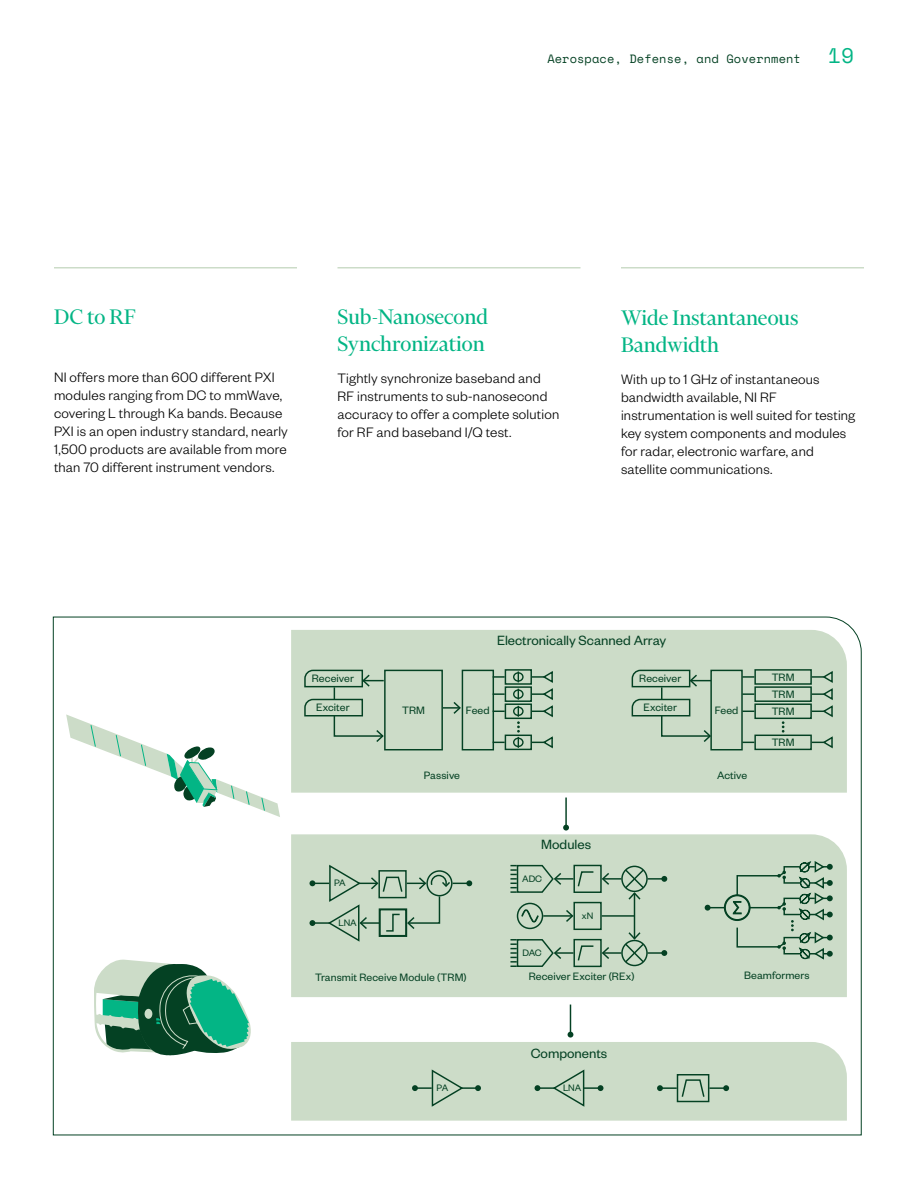
<style>
.page{position:relative;width:918px;height:1188px;background:#fff}
.page>*{position:absolute;margin:0;border:0;box-sizing:border-box;transform-origin:0 0}
.t1{font:24px/27px "Financier Display";color:#03b585}
.t2{font:21px "Space Mono";color:#03b585}
.t3{font:300 15px/18px "Founders Grotesk";letter-spacing:.015em;color:#000}
.t4{font:14.7px "Founders Grotesk";color:#044123}
.t5{font:12px "Space Mono";letter-spacing:.01em;color:#044123}
.t6{font:11.7px/17px "Founders Grotesk";letter-spacing:.01em;color:#044123;text-align:justify}
.t7{font:10.35px "Founders Grotesk";letter-spacing:-.02em;color:#044123}
</style>
<div class="page">
<svg style="left:53px;top:616px;width:809px;height:520px"></svg>
<svg style="left:412px;top:1069px;width:69px;height:39px;background:#b9cdb8"></svg>
<svg style="left:535px;top:1069px;width:69px;height:39px;background:#b9cdb8"></svg>
<div style="left:677px;top:1074px;width:32px;height:28px;border:1px solid #044123"></div>
<svg style="left:657px;top:1079px;width:72px;height:19px"></svg>
<hr style="left:570px;top:1005px;width:1px;height:30px;background:#044123">
<svg style="left:568px;top:1032px;width:5px;height:6px"></svg>
<hr style="left:565px;top:798px;width:2px;height:30px;background:#044123">
<svg style="left:563px;top:825px;width:6px;height:6px"></svg>
<div style="left:291px;top:630px;width:556px;height:163px;background:#ccdcc8"></div>
<svg style="left:443px;top:700px;width:19px;height:15px"></svg>
<svg style="left:304px;top:669px;width:81px;height:75px;background:#b7ccb7"></svg>
<div style="left:462px;top:670px;width:31px;height:80px;background:#ccdcc8"></div>
<div style="left:462px;top:670px;width:32px;height:80px;border:1px solid #044123"></div>
<svg style="left:493px;top:676px;width:12px;height:2px"></svg>
<svg style="left:493px;top:693px;width:12px;height:2px"></svg>
<svg style="left:493px;top:711px;width:12px;height:1px"></svg>
<svg style="left:493px;top:742px;width:12px;height:1px"></svg>
<div style="left:513px;top:672px;width:11px;height:10px;border:1px solid #044123;border-radius:50%"></div>
<div style="left:513px;top:689px;width:11px;height:10px;border:1px solid #044123;border-radius:50%"></div>
<div style="left:513px;top:706px;width:11px;height:10px;border:1px solid #044123;border-radius:50%"></div>
<div style="left:513px;top:738px;width:11px;height:9px;border:1px solid #044123;border-radius:50%"></div>
<div style="left:505px;top:669px;width:27px;height:16px;border:1px solid #044123"></div>
<div style="left:505px;top:686px;width:27px;height:16px;border:1px solid #044123"></div>
<div style="left:505px;top:703px;width:27px;height:16px;border:1px solid #044123"></div>
<div style="left:505px;top:735px;width:27px;height:15px;border:1px solid #044123"></div>
<svg style="left:517px;top:706px;width:3px;height:42px"></svg>
<svg style="left:532px;top:670px;width:22px;height:48px"></svg>
<svg style="left:532px;top:735px;width:22px;height:14px"></svg>
<div style="left:385px;top:670px;width:57px;height:80px;background:#ccdcc8"></div>
<div style="left:384px;top:670px;width:59px;height:80px;border:1px solid #044123"></div>
<svg style="left:631px;top:669px;width:81px;height:75px;background:#b7cbb6"></svg>
<div style="left:711px;top:670px;width:31px;height:80px;background:#ccdcc8"></div>
<div style="left:710px;top:670px;width:33px;height:80px;border:1px solid #044123"></div>
<svg style="left:742px;top:676px;width:12px;height:2px"></svg>
<svg style="left:742px;top:693px;width:12px;height:2px"></svg>
<svg style="left:742px;top:711px;width:12px;height:1px"></svg>
<svg style="left:742px;top:742px;width:12px;height:1px"></svg>
<div style="left:754px;top:669px;width:58px;height:16px;border:1px solid #044123"></div>
<div style="left:754px;top:686px;width:58px;height:16px;border:1px solid #044123"></div>
<div style="left:754px;top:703px;width:58px;height:16px;border:1px solid #044123"></div>
<div style="left:754px;top:735px;width:58px;height:15px;border:1px solid #044123"></div>
<svg style="left:782px;top:721px;width:2px;height:12px"></svg>
<svg style="left:812px;top:670px;width:22px;height:48px"></svg>
<svg style="left:812px;top:735px;width:22px;height:14px"></svg>
<svg style="left:705px;top:860px;width:128px;height:100px;background:#b2c8b2"></svg>
<svg style="left:66px;top:714px;width:214px;height:103px"></svg>
<hr style="left:54px;top:267px;width:243px;height:1px;background:#ccdcc8">
<hr style="left:338px;top:267px;width:242px;height:1px;background:#ccdcc8">
<hr style="left:621px;top:267px;width:243px;height:1px;background:#ccdcc8">
<p class="t5" style="left:547px;top:50px;width:255px">Aerospace, Defense, and Government</p>
<h2 class="t2" style="left:828px;top:40px;width:27px">19</h2>
<h1 class="t1" style="left:54px;top:303px;width:83px">DC to RF</h1>
<h1 class="t1" style="left:338px;top:303px;width:152px">Sub-Nanosecond<br>Synchronization</h1>
<p class="t3" style="left:338px;top:368px;width:223px">Tightly synchronize baseband and RF instruments to sub-nanosecond accuracy to offer a complete solution for RF and baseband I/Q test.</p>
<p class="t3" style="left:54px;top:367px;width:235px">NI offers more than 600 different PXI modules ranging from DC to mmWave, covering L through Ka bands. Because PXI is an open industry standard, nearly 1,500 products are available from more than 70 different instrument vendors.</p>
<h1 class="t1" style="left:621px;top:304px;width:179px">Wide Instantaneous<br>Bandwidth</h1>
<p class="t3" style="left:621px;top:369px;width:236px">With up to 1 GHz of instantaneous bandwidth available, NI RF instrumentation is well suited for testing key system components and modules for radar, electronic warfare, and satellite communications.</p>
<p class="t4" style="left:497px;top:631px;width:171px">Electronically Scanned Array</p>
<p class="t6" style="left:312px;top:669px;width:44px">Receiver</p>
<p class="t6" style="left:316px;top:699px;width:35px">Exciter</p>
<p class="t6" style="left:402px;top:701px;width:24px">TRM</p>
<p class="t6" style="left:466px;top:701px;width:25px">Feed</p>
<p class="t6" style="left:639px;top:669px;width:44px">Receiver</p>
<p class="t6" style="left:644px;top:699px;width:35px">Exciter</p>
<p class="t6" style="left:715px;top:701px;width:25px">Feed</p>
<p class="t6" style="left:424px;top:766px;width:38px">Passive</p>
<p class="t6" style="left:717px;top:766px;width:32px">Active</p>
<p class="t6" style="left:772px;top:668px;width:24px">TRM TRM TRM</p>
<p class="t6" style="left:772px;top:733px;width:24px">TRM</p>
<p class="t7" style="left:334px;top:876px;width:13px">PA</p>
<p class="t7" style="left:338px;top:916px;width:20px">LNA</p>
<p class="t6" style="left:315px;top:968px;width:153px">Transmit Receive Module (TRM)</p>
<p class="t4" style="left:541px;top:836px;width:51px">Modules</p>
<p class="t7" style="left:522px;top:872px;width:21px">ADC</p>
<p class="t7" style="left:523px;top:946px;width:21px">DAC</p>
<p class="t7" style="left:582px;top:910px;width:13px">xN</p>
<p class="t6" style="left:529px;top:967px;width:107px">Receiver Exciter (REx)</p>
<p class="t6" style="left:744px;top:967px;width:67px">Beamformers</p>
<p class="t4" style="left:531px;top:1044px;width:78px">Components</p>
<p class="t7" style="left:437px;top:1081px;width:13px">PA</p>
<p class="t7" style="left:563px;top:1082px;width:20px">LNA</p>
</div>
